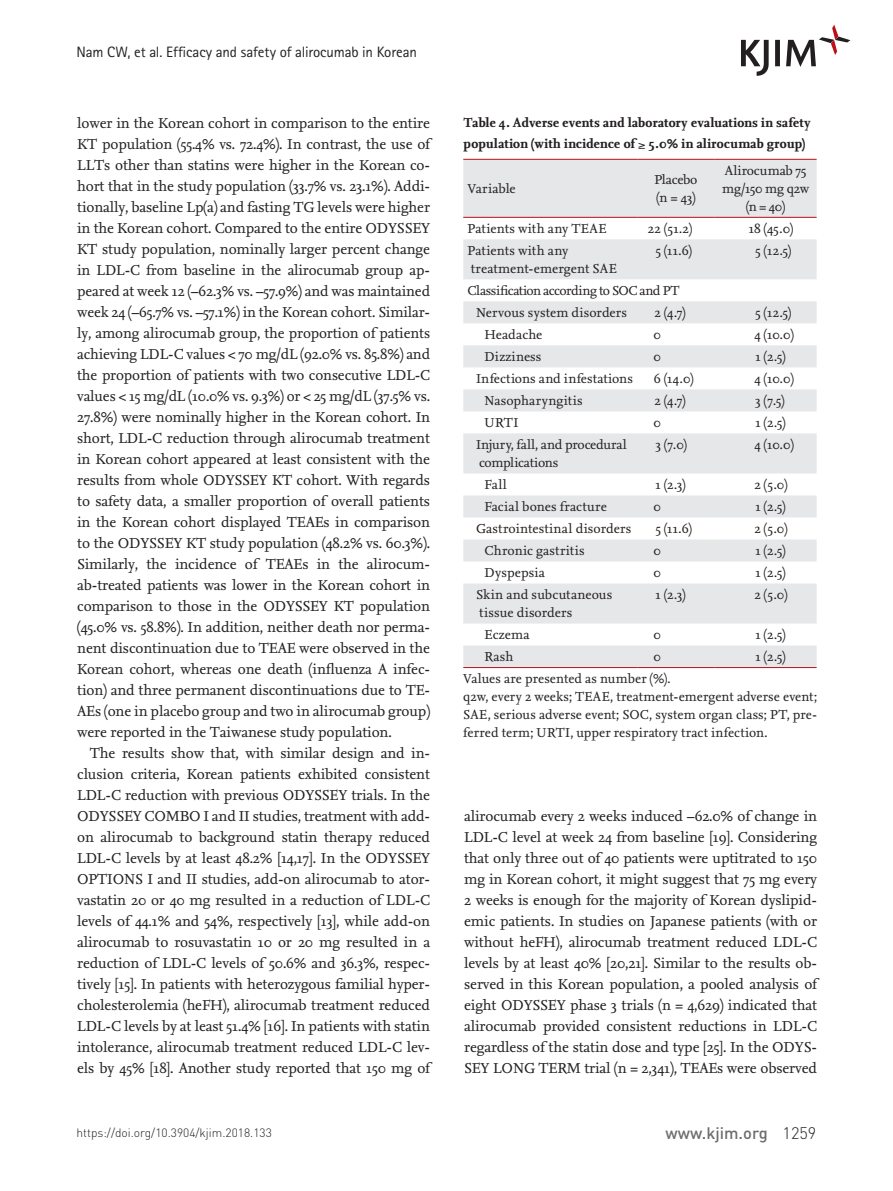
<style>
.page{position:relative;width:893px;height:1191px;background:#fff}
.page>*{position:absolute;margin:0;border:0;box-sizing:border-box;transform-origin:0 0}
.t1{font:500 16.5px "DIN Pro";color:#6c6d70}
.t2{font:300 16.5px "DIN Pro";color:#231f20}
.들였쓰기_본문{font:15px/21px "Nexus Serif";letter-spacing:-.01em;color:#231f20;text-align:justify}
.t3{font:15px "Rotis Sans Serif Std";letter-spacing:-.01em;color:#231f20}
.테이블{font:13.5px/18px "Nexus Serif";color:#231f20}
.테이블제목{font:700 13.5px/21px "Nexus Serif";color:#231f20}
.테이블-2{font:13.5px/18px "Nexus Serif";letter-spacing:-.02em;color:#231f20}
.테이블-3{font:13.5px "Nexus Serif";letter-spacing:-.035em;color:#231f20}
.테이블-4{font:13.5px "Nexus Serif";letter-spacing:-.025em;color:#231f20}
.t4{font:300 12px "DIN Pro";color:#231f20}
</style>
<div class="page">
<svg style="left:741px;top:25px;width:109px;height:51px"></svg>
<svg style="left:463px;top:160px;width:354px;height:507px;fill:#e6e7e9"></svg>
<hr style="left:463px;top:159px;width:174px;height:1px;background:#bb1018">
<hr style="left:637px;top:159px;width:78px;height:1px;background:#bb1018">
<hr style="left:715px;top:159px;width:102px;height:1px;background:#bb1018">
<hr style="left:463px;top:217px;width:174px;height:1px;background:#bb1018">
<hr style="left:637px;top:217px;width:78px;height:1px;background:#bb1018">
<hr style="left:715px;top:217px;width:102px;height:1px;background:#bb1018">
<hr style="left:463px;top:667px;width:174px;height:1px;background:#bb1018">
<hr style="left:637px;top:667px;width:78px;height:1px;background:#bb1018">
<hr style="left:715px;top:667px;width:102px;height:1px;background:#bb1018">
<p class="t3" style="left:77px;top:43px;width:342px">Nam CW, et al. Efficacy and safety of alirocumab in Korean</p>
<p class="들였쓰기_본문" style="left:77px;top:112px;width:354px">lower in the Korean cohort in comparison to the entire KT population (55.4% vs. 72.4%). In contrast, the use of LLTs other than statins were higher in the Korean co&shy;hort that in the study population (33.7% vs. 23.1%). Addi&shy;tionally, baseline Lp(a) and fasting TG levels were higher in the Korean cohort. Compared to the entire ODYSSEY KT study population, nominally larger percent change in LDL-C from baseline in the alirocumab group ap&shy;peared at week 12 (–62.3% vs. –57.9%) and was maintained week 24 (–65.7% vs. –57.1%) in the Korean cohort. Similar&shy;ly, among alirocumab group, the proportion of patients achieving LDL-C values &lt; 70 mg/dL (92.0% vs. 85.8%) and the proportion of patients with two consecutive LDL-C values &lt; 15 mg/dL (10.0% vs. 9.3%) or &lt; 25 mg/dL (37.5% vs.<br>27.8%) were nominally higher in the Korean cohort. In short, LDL-C reduction through alirocumab treatment in Korean cohort appeared at least consistent with the results from whole ODYSSEY KT cohort. With regards to safety data, a smaller proportion of overall patients in the Korean cohort displayed TEAEs in comparison to the ODYSSEY KT study population (48.2% vs. 60.3%).<br>Similarly, the incidence of TEAEs in the alirocum&shy;ab-treated patients was lower in the Korean cohort in comparison to those in the ODYSSEY KT population (45.0% vs. 58.8%). In addition, neither death nor perma&shy;nent discontinuation due to TEAE were observed in the Korean cohort, whereas one death (influenza A infec&shy;tion) and three permanent discontinuations due to TE-AEs (one in placebo group and two in alirocumab group) were reported in the Taiwanese study population.</p>
<p class="들였쓰기_본문" style="left:77px;top:742px;width:354px;text-indent:13px">The results show that, with similar design and in&shy;clusion criteria, Korean patients exhibited consistent LDL-C reduction with previous ODYSSEY trials. In the ODYSSEY COMBO I and II studies, treatment with add&shy;on alirocumab to background statin therapy reduced LDL-C levels by at least 48.2% [14,17]. In the ODYSSEY OPTIONS I and II studies, add-on alirocumab to ator&shy;vastatin 20 or 40 mg resulted in a reduction of LDL-C levels of 44.1% and 54%, respectively [13], while add-on alirocumab to rosuvastatin 10 or 20 mg resulted in a reduction of LDL-C levels of 50.6% and 36.3%, respec&shy;tively [15]. In patients with heterozygous familial hyper&shy;cholesterolemia (heFH), alirocumab treatment reduced LDL-C levels by at least 51.4% [16]. In patients with statin intolerance, alirocumab treatment reduced LDL-C lev&shy;els by 45% [18]. Another study reported that 150 mg of</p>
<p class="테이블제목" style="left:463px;top:112px;width:349px">Table 4. Adverse events and laboratory evaluations in safety population (with incidence of ≥ 5.0% in alirocumab group)</p>
<p class="테이블" style="left:468px;top:179px;width:50px">Variable</p>
<p class="테이블" style="left:722px;top:161px;width:88px">Alirocumab 75 mg/150 mg q2w</p>
<p class="테이블" style="left:746px;top:197px;width:41px">(n = 40)</p>
<p class="테이블-4" style="left:654px;top:171px;width:45px">Placebo</p>
<p class="테이블" style="left:657px;top:188px;width:40px">(n = 43)</p>
<p class="테이블" style="left:468px;top:219px;width:140px">Patients with any TEAE</p>
<p class="테이블" style="left:648px;top:219px;width:46px">22 (51.2)</p>
<p class="테이블" style="left:749px;top:219px;width:46px">18 (45.0)</p>
<p class="테이블" style="left:468px;top:241px;width:151px">Patients with any treatment-emergent SAE</p>
<p class="테이블" style="left:656px;top:241px;width:38px">5 (11.6)</p>
<p class="테이블" style="left:756px;top:241px;width:37px">5 (12.5)</p>
<p class="테이블-3" style="left:468px;top:282px;width:214px">Classification according to SOC and PT</p>
<p class="테이블" style="left:476px;top:303px;width:153px">Nervous system disorders</p>
<p class="테이블" style="left:654px;top:303px;width:33px">2 (4.7)</p>
<p class="테이블" style="left:756px;top:303px;width:37px">5 (12.5)</p>
<p class="테이블" style="left:485px;top:325px;width:60px">Headache</p>
<p class="테이블" style="left:654px;top:325px;width:9px">0</p>
<p class="테이블" style="left:755px;top:325px;width:41px">4 (10.0)</p>
<p class="테이블" style="left:485px;top:347px;width:58px">Dizziness</p>
<p class="테이블" style="left:654px;top:347px;width:9px">0</p>
<p class="테이블" style="left:755px;top:347px;width:32px">1 (2.5)</p>
<p class="테이블" style="left:476px;top:369px;width:159px">Infections and infestations</p>
<p class="테이블" style="left:654px;top:369px;width:41px">6 (14.0)</p>
<p class="테이블" style="left:755px;top:369px;width:41px">4 (10.0)</p>
<p class="테이블" style="left:485px;top:391px;width:100px">Nasopharyngitis</p>
<p class="테이블" style="left:654px;top:391px;width:33px">2 (4.7)</p>
<p class="테이블" style="left:756px;top:391px;width:30px">3 (7.5)</p>
<p class="테이블" style="left:485px;top:413px;width:35px">URTI</p>
<p class="테이블" style="left:654px;top:413px;width:9px">0</p>
<p class="테이블" style="left:755px;top:413px;width:32px">1 (2.5)</p>
<p class="테이블-2" style="left:476px;top:435px;width:152px">Injury, fall, and procedural complications</p>
<p class="테이블" style="left:656px;top:435px;width:33px">3 (7.0)</p>
<p class="테이블" style="left:755px;top:435px;width:41px">4 (10.0)</p>
<p class="테이블" style="left:485px;top:475px;width:24px">Fall</p>
<p class="테이블" style="left:655px;top:475px;width:32px">1 (2.3)</p>
<p class="테이블" style="left:754px;top:475px;width:35px">2 (5.0)</p>
<p class="테이블" style="left:485px;top:497px;width:124px">Facial bones fracture</p>
<p class="테이블" style="left:654px;top:497px;width:9px">0</p>
<p class="테이블" style="left:755px;top:497px;width:32px">1 (2.5)</p>
<p class="테이블" style="left:476px;top:519px;width:157px">Gastrointestinal disorders</p>
<p class="테이블" style="left:656px;top:519px;width:38px">5 (11.6)</p>
<p class="테이블" style="left:754px;top:519px;width:35px">2 (5.0)</p>
<p class="테이블" style="left:485px;top:541px;width:102px">Chronic gastritis</p>
<p class="테이블" style="left:654px;top:541px;width:9px">0</p>
<p class="테이블" style="left:755px;top:541px;width:32px">1 (2.5)</p>
<p class="테이블" style="left:485px;top:563px;width:62px">Dyspepsia</p>
<p class="테이블" style="left:654px;top:563px;width:9px">0</p>
<p class="테이블" style="left:755px;top:563px;width:32px">1 (2.5)</p>
<p class="테이블" style="left:476px;top:585px;width:138px">Skin and subcutaneous tissue disorders</p>
<p class="테이블" style="left:655px;top:585px;width:32px">1 (2.3)</p>
<p class="테이블" style="left:754px;top:585px;width:35px">2 (5.0)</p>
<p class="테이블" style="left:485px;top:625px;width:47px">Eczema</p>
<p class="테이블" style="left:654px;top:625px;width:9px">0</p>
<p class="테이블" style="left:755px;top:625px;width:32px">1 (2.5)</p>
<p class="테이블" style="left:485px;top:647px;width:30px">Rash</p>
<p class="테이블" style="left:654px;top:647px;width:9px">0</p>
<p class="테이블" style="left:755px;top:647px;width:32px">1 (2.5)</p>
<p class="테이블" style="left:463px;top:670px;width:209px">Values are presented as number (%).</p>
<p class="테이블" style="left:463px;top:688px;width:355px;text-align:justify">q2w, every 2 weeks; TEAE, treatment-emergent adverse event; SAE, serious adverse event; SOC, system organ class; PT, pre&shy;ferred term; URTI, upper respiratory tract infection.</p>
<p class="들였쓰기_본문" style="left:464px;top:805px;width:354px">alirocumab every 2 weeks induced –62.0% of change in LDL-C level at week 24 from baseline [19]. Considering that only three out of 40 patients were uptitrated to 150 mg in Korean cohort, it might suggest that 75 mg every 2 weeks is enough for the majority of Korean dyslipid&shy;emic patients. In studies on Japanese patients (with or without heFH), alirocumab treatment reduced LDL-C levels by at least 40% [20,21]. Similar to the results ob&shy;served in this Korean population, a pooled analysis of eight ODYSSEY phase 3 trials (n = 4,629) indicated that alirocumab provided consistent reductions in LDL-C regardless of the statin dose and type [25]. In the ODYS-SEY LONG TERM trial (n = 2,341), TEAEs were observed</p>
<p class="t4" style="left:77px;top:1124px;width:197px">https://doi.org/10.3904/kjim.2018.133</p>
<p class="t1" style="left:666px;top:1121px;width:104px">www.kjim.org</p>
<p class="t2" style="left:782px;top:1121px;width:35px">1259</p>
</div>
